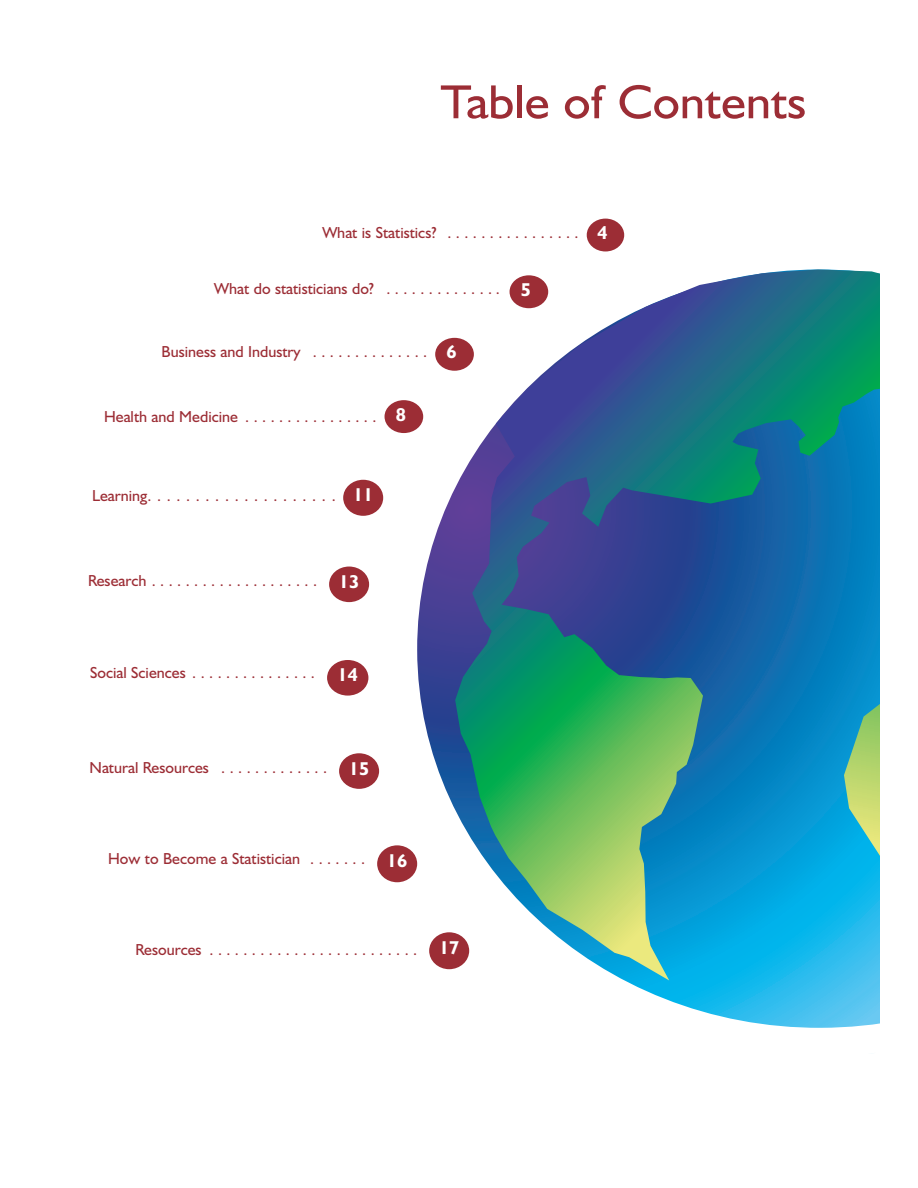
<style>
.page{position:relative;width:918px;height:1188px;background:#fff}
.page>*{position:absolute;margin:0;border:0;box-sizing:border-box;transform-origin:0 0}
.t1{font:48px "Humanist 521 BT";color:#9c2d35;scale:1.05 1}
.t2{font:700 18.75px "Humanist 521 BT";color:#fff}
.t3{font:16.05px "Humanist 521 BT";color:#9c2d35}
.s1{font-weight:700;font-size:18.75px;color:#fff}
</style>
<div class="page">
<svg style="left:416px;top:269px;width:464px;height:759px"></svg>
<svg style="left:455px;top:270px;width:425px;height:710px"></svg>
<svg style="left:844px;top:380px;width:36px;height:518px"></svg>
<div style="left:587px;top:219px;width:37px;height:32px;background:#9c2d35;border-radius:50%"></div>
<div style="left:510px;top:275px;width:38px;height:33px;background:#9c2d35;border-radius:50%"></div>
<div style="left:160px;top:345px;width:287px;height:41px;background:#fff"></div>
<div style="left:435px;top:338px;width:39px;height:33px;background:#9c2d35;border-radius:50%"></div>
<div style="left:385px;top:400px;width:38px;height:33px;background:#9c2d35;border-radius:50%"></div>
<div style="left:329px;top:567px;width:40px;height:35px;background:#9c2d35;border-radius:50%"></div>
<div style="left:339px;top:753px;width:40px;height:36px;background:#9c2d35;border-radius:50%"></div>
<div style="left:377px;top:845px;width:40px;height:37px;background:#9c2d35;border-radius:50%"></div>
<div style="left:429px;top:932px;width:40px;height:37px;background:#9c2d35;border-radius:50%"></div>
<div style="left:327px;top:660px;width:41px;height:36px;background:#9c2d35;border-radius:50%"></div>
<div style="left:343px;top:480px;width:40px;height:36px;background:#9c2d35;border-radius:50%"></div>
<h1 class="t1" style="left:440px;top:86px;width:350px">Table of Contents</h1>
<p class="t3" style="left:322px;top:227px;width:287px">What is Statistics? . . . . . . . . . . . . . . . . <span class="s1">4</span></p>
<p class="t3" style="left:214px;top:283px;width:318px">What do statisticians do? . . . . . . . . . . . . . . <span class="s1">5</span></p>
<p class="t3" style="left:162px;top:346px;width:297px">Business and Industry . . . . . . . . . . . . . . <span class="s1">6</span></p>
<p class="t3" style="left:104px;top:411px;width:303px">Health and Medicine . . . . . . . . . . . . . . . . <span class="s1">8</span></p>
<p class="t3" style="left:92px;top:490px;width:283px">Learning.................... <span class="s1">11</span></p>
<p class="t3" style="left:88px;top:575px;width:273px">Research . . . . . . . . . . . . . . . . . . . . <span class="s1">13</span></p>
<p class="t3" style="left:90px;top:667px;width:226px">Social Sciences . . . . . . . . . . . . . . .</p>
<p class="t2" style="left:338px;top:669px;width:22px">14</p>
<p class="t3" style="left:90px;top:762px;width:281px">Natural Resources . . . . . . . . . . . . . <span class="s1">15</span></p>
<p class="t3" style="left:108px;top:854px;width:301px">How to Become a Statistician . . . . . . . <span class="s1">16</span></p>
<p class="t3" style="left:136px;top:944px;width:283px">Resources . . . . . . . . . . . . . . . . . . . . . . . . .</p>
<p class="t2" style="left:439px;top:942px;width:22px">17</p>
</div>
